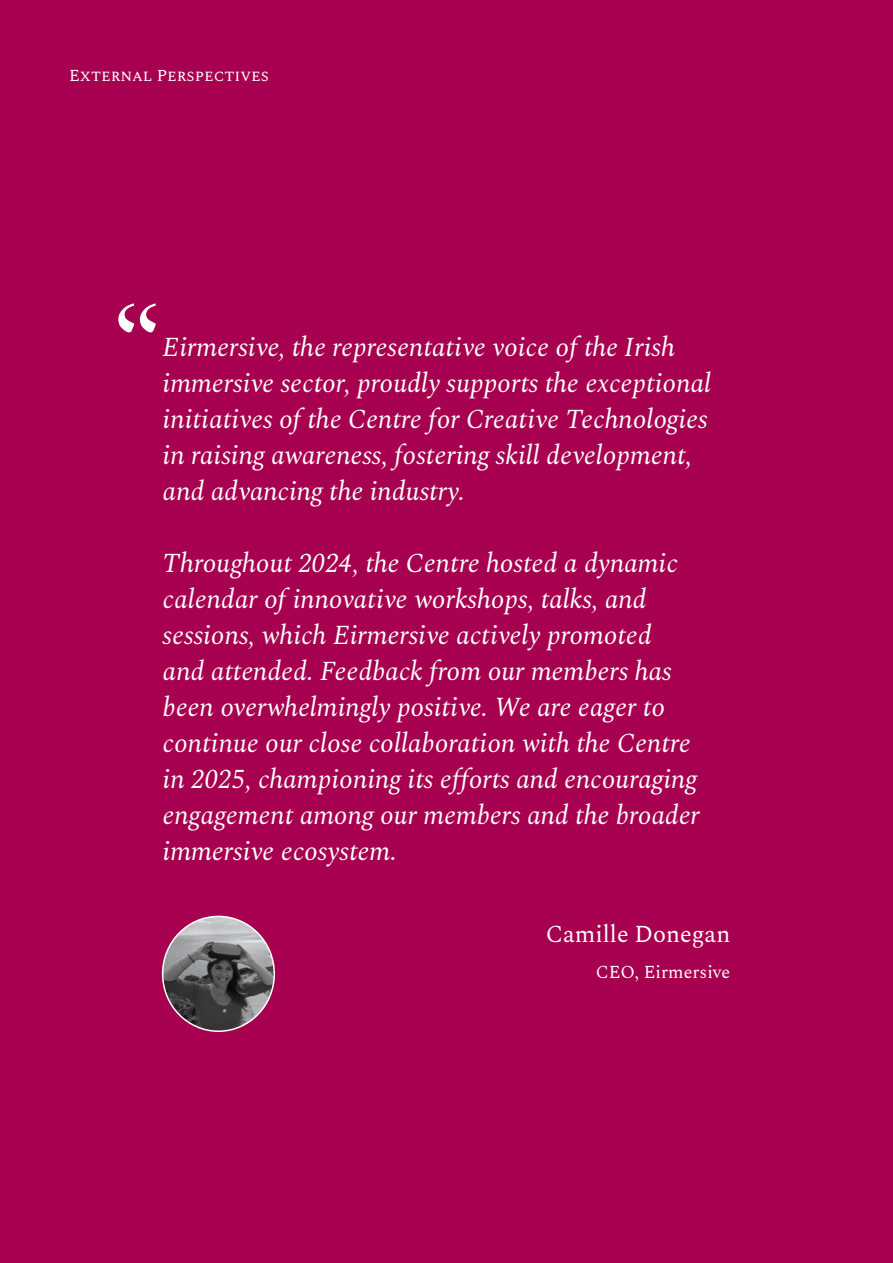
<style>
.page{position:relative;width:893px;height:1263px;background:#a80050}
.page>*{position:absolute;margin:0;border:0;box-sizing:border-box;transform-origin:0 0}
.t1{font:108px "Spectral";color:#fff}
.t2{font:italic 27px/36px "Spectral";color:#fff}
.t3{font:24px "Spectral";color:#fff}
.t4{font:18px "Spectral";color:#fff}
.t5{font:16.5px "Spectral";color:#fff}
</style>
<div class="page">
<img style="left:163px;top:916px;width:111px;height:115px">
<div style="left:162px;top:916px;width:113px;height:116px;border:2px solid #fff;border-radius:50%"></div>
<p class="t5" style="left:69px;top:64px;width:201px">External Perspectives</p>
<h1 class="t1" style="left:113px;top:270px;width:50px">“</h1>
<p class="t2" style="left:163px;top:327px;width:550px">Eirmersive, the representative voice of the Irish immersive sector, proudly supports the exceptional initiatives of the Centre for Creative Technologies in raising awareness, fostering skill development, and advancing the industry.</p>
<p class="t2" style="left:163px;top:543px;width:539px">Throughout 2024, the Centre hosted a dynamic calendar of innovative workshops, talks, and sessions, which Eirmersive actively promoted and attended. Feedback from our members has been overwhelmingly positive. We are eager to continue our close collaboration with the Centre in 2025, championing its efforts and encouraging engagement among our members and the broader immersive ecosystem.</p>
<p class="t3" style="left:546px;top:916px;width:186px">Camille Donegan</p>
<p class="t4" style="left:596px;top:959px;width:136px">CEO, Eirmersive</p>
</div>
